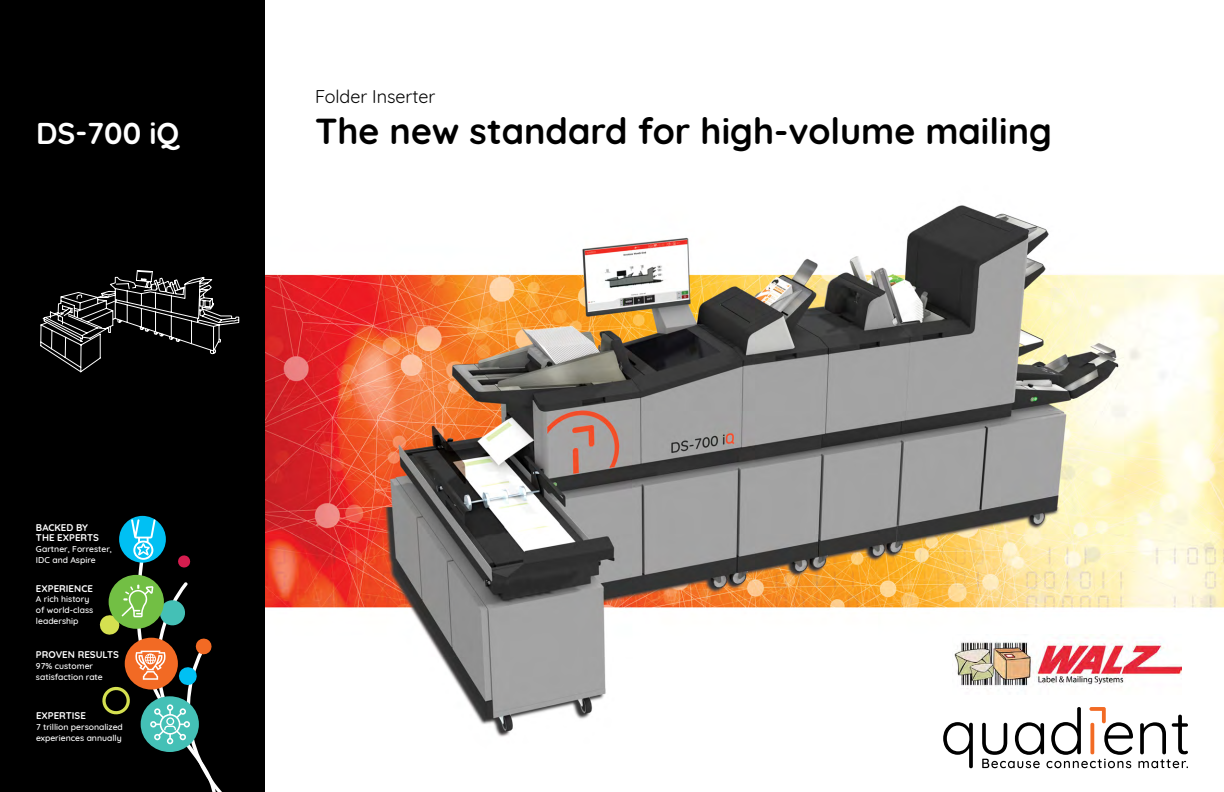
<style>
.page{position:relative;width:1224px;height:792px;background:#fff}
.page>*{position:absolute;margin:0;border:0;box-sizing:border-box;transform-origin:0 0}
.t1{font:700 36px "Quicksand";color:#000}
.t2{font:700 30px "Quicksand";color:#fff}
.t3{font:18px "Quicksand";color:#000}
.t4{font:700 9.7px/10.8px "Quicksand";color:#fff}
.t5{font:500 8.6px/10.8px "Quicksand";color:#fff}
</style>
<div class="page">
<img style="left:265px;top:205px;width:959px;height:564px">
<div style="left:0;top:0;width:265px;height:792px;background:#000"></div>
<svg style="left:40px;top:270px;width:200px;height:103px"></svg>
<div style="left:119px;top:516px;width:47px;height:47px;background:#00c0f3;border-radius:50%"></div>
<svg style="left:99px;top:519px;width:179px;height:273px"></svg>
<svg style="left:943px;top:722px;width:30px;height:46px"></svg>
<svg style="left:982px;top:707px;width:206px;height:61px"></svg>
<img style="left:952px;top:634px;width:229px;height:60px">
<h2 class="t2" style="left:36px;top:109px;width:145px">DS-700 iQ</h2>
<h3 class="t3" style="left:315px;top:83px;width:122px">Folder Inserter</h3>
<h1 class="t1" style="left:315px;top:101px;width:738px">The new standard for high-volume mailing</h1>
<p class="t4" style="left:36px;top:521px;width:65px">BACKED BY<br>THE EXPERTS</p>
<p class="t5" style="left:36px;top:543px;width:78px">Gartner, Forrester,<br>IDC and Aspire</p>
<p class="t4" style="left:36px;top:582px;width:58px">EXPERIENCE</p>
<p class="t5" style="left:36px;top:593px;width:59px">A rich history of world-class leadership</p>
<p class="t4" style="left:36px;top:648px;width:84px">PROVEN RESULTS</p>
<p class="t5" style="left:36px;top:660px;width:68px">97% customer satisfaction rate</p>
<p class="t4" style="left:36px;top:710px;width:51px">EXPERTISE</p>
<p class="t5" style="left:36px;top:721px;width:88px">7 trillion personalized experiences annually</p>
</div>
